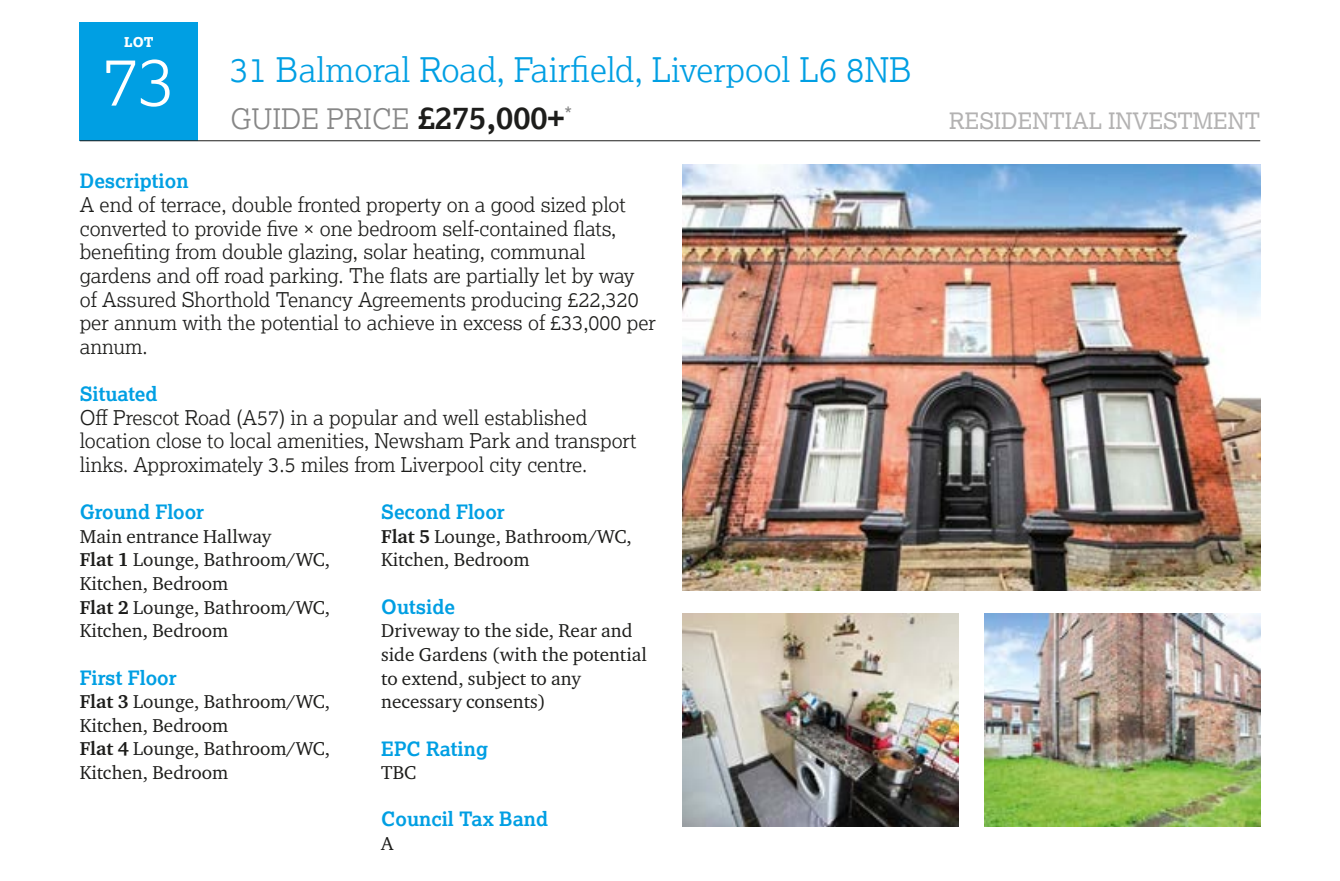
<style>
.page{position:relative;width:1340px;height:881px;background:#fff}
.page>*{position:absolute;margin:0;border:0;box-sizing:border-box;transform-origin:0 0}
.t1{font:300 67.5px "Lexia";color:#fff}
.t2{font:300 33.75px "Lexia";color:#009fe3}
.t3{font:300 28.12px "Lexia";color:#878787}
.t4{font:22.5px "Lexia";color:#b3b2b2}
.t5{font:300 20.25px/23.6px "Lexia";color:#1d1d1b}
.t6{font:700 19.8px "Lexia";color:#009fe3}
.t7{font:19.12px/23.6px "Charter ITC Pro";color:#1d1d1b}
.t8{font:800 13.5px "Lexia";color:#fff}
.s1{font-weight:700;font-size:31.5px;color:#1d1d1b}
.s2{font-weight:700}
</style>
<div class="page">
<div style="left:80px;top:23px;width:118px;height:118px;background:#009fe3"></div>
<hr style="left:80px;top:140px;width:1180px;height:1px;background:#1d1d1b">
<img style="left:682px;top:613px;width:276px;height:213px">
<img style="left:682px;top:165px;width:578px;height:425px">
<img style="left:984px;top:614px;width:276px;height:212px">
<p class="t8" style="left:124px;top:33px;width:31px">LOT</p>
<h1 class="t1" style="left:102px;top:39px;width:74px">73</h1>
<h2 class="t2" style="left:230px;top:48px;width:683px">31 Balmoral Road, Fairfield, Liverpool L6 8NB</h2>
<h3 class="t3" style="left:230px;top:101px;width:343px">GUIDE PRICE <span class="s1">£275,000+</span><sup>*</sup></h3>
<p class="t4" style="left:949px;top:107px;width:313px">RESIDENTIAL INVESTMENT</p>
<p class="t6" style="left:80px;top:169px;width:110px">Description</p>
<p class="t5" style="left:80px;top:192px;width:577px">A end of terrace, double fronted property on a good sized plot converted to provide five × one bedroom self-contained flats, benefiting from double glazing, solar heating, communal gardens and off road parking. The flats are partially let by way of Assured Shorthold Tenancy Agreements producing £22,320 per annum with the potential to achieve in excess of £33,000 per annum.</p>
<p class="t6" style="left:80px;top:381px;width:79px">Situated</p>
<p class="t5" style="left:80px;top:405px;width:558px">Off Prescot Road (A57) in a popular and well established location close to local amenities, Newsham Park and transport links. Approximately 3.5 miles from Liverpool city centre.</p>
<p class="t6" style="left:80px;top:499px;width:126px">Ground Floor</p>
<p class="t7" style="left:80px;top:524px;width:252px">Main entrance Hallway<br><span class="s2">Flat 1</span> Lounge, Bathroom/WC,<br>Kitchen, Bedroom<br><span class="s2">Flat 2</span> Lounge, Bathroom/WC,<br>Kitchen, Bedroom</p>
<p class="t6" style="left:80px;top:665px;width:98px">First Floor</p>
<p class="t7" style="left:80px;top:689px;width:252px"><span class="s2">Flat 3</span> Lounge, Bathroom/WC,<br>Kitchen, Bedroom<br><span class="s2">Flat 4</span> Lounge, Bathroom/WC,<br>Kitchen, Bedroom</p>
<p class="t6" style="left:381px;top:499px;width:125px">Second Floor</p>
<p class="t7" style="left:381px;top:524px;width:252px"><span class="s2">Flat 5</span> Lounge, Bathroom/WC,<br>Kitchen, Bedroom</p>
<p class="t6" style="left:381px;top:594px;width:75px">Outside</p>
<p class="t7" style="left:381px;top:618px;width:267px">Driveway to the side, Rear and side Gardens (with the potential to extend, subject to any necessary consents)</p>
<p class="t6" style="left:381px;top:736px;width:108px">EPC Rating</p>
<p class="t7" style="left:381px;top:760px;width:37px">TBC</p>
<p class="t6" style="left:381px;top:806px;width:168px">Council Tax Band</p>
<p class="t7" style="left:381px;top:831px;width:14px">A</p>
</div>
